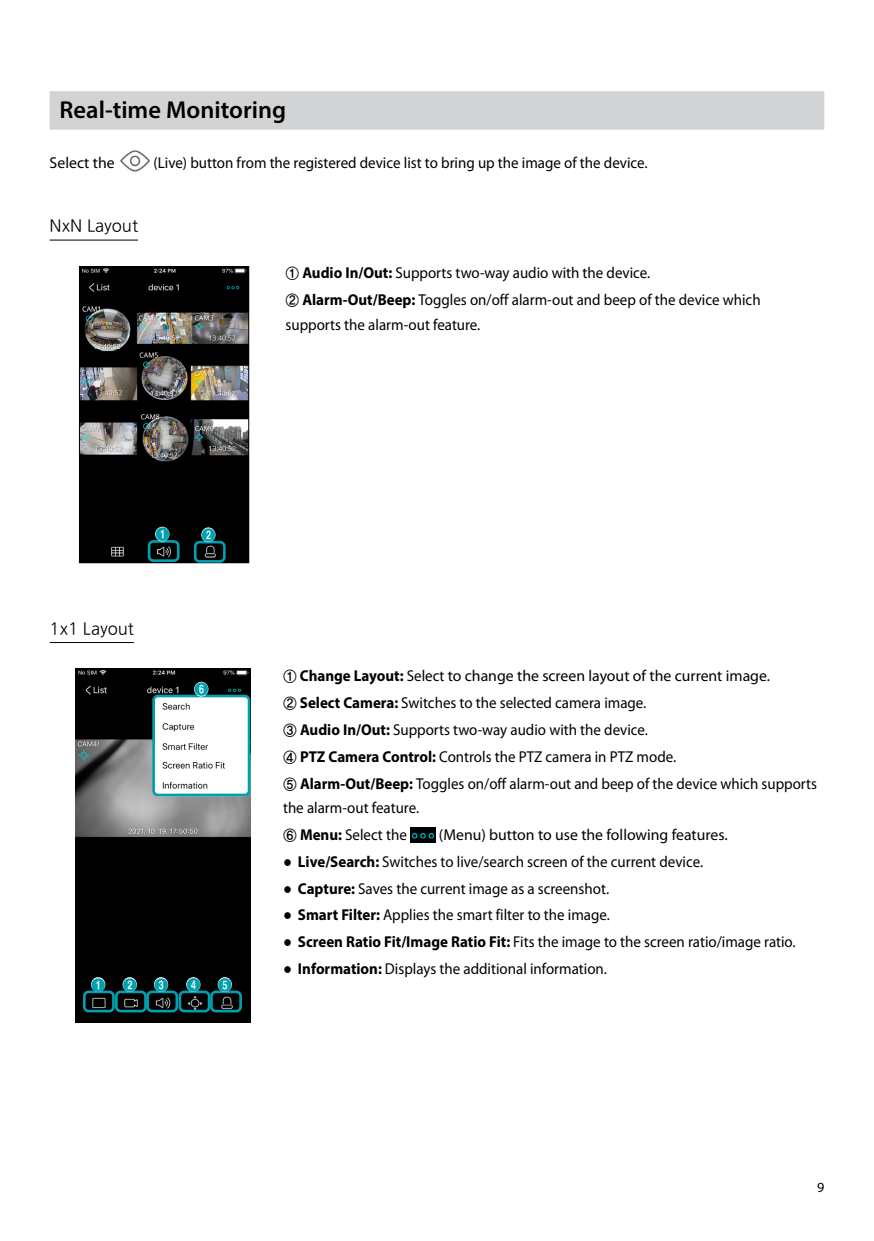
<style>
.page{position:relative;width:874px;height:1241px;background:#fff}
.page>*{position:absolute;margin:0;border:0;box-sizing:border-box;transform-origin:0 0}
.t1{font:600 24.5px "Myriad Pro";color:#000}
.t2{font:16.62px "Nanum Gothic OTF";color:#000}
.t3{font:15.75px/26.9px "Myriad Pro";color:#000;scale:.95 1}
.t4{font:15.75px "Myriad Pro";color:#000}
.t5{font:14px "Numberblackfilled";letter-spacing:1.19em;color:#00a0af}
.t6{font:14px "Myriad Pro";color:#000}
.s1{font-family:"YDVYGO14"}
.s2{font-weight:700}
.s3{font-family:"Arial"}
</style>
<div class="page">
<div style="left:50px;top:91px;width:773px;height:39px;background:#d1d3d4"></div>
<hr style="left:50px;top:240px;width:88px;height:1px;background:#000">
<hr style="left:50px;top:642px;width:84px;height:1px;background:#000">
<img style="left:120px;top:150px;width:30px;height:21px">
<img style="left:81px;top:268px;width:166px;height:293px">
<div style="left:79px;top:266px;width:170px;height:297px;border:1px solid #000"></div>
<div style="left:148px;top:540px;width:31px;height:22px;border:3px solid #00a0af;border-radius:4px"></div>
<div style="left:155px;top:526px;width:14px;height:15px;background:#fff;border-radius:50%"></div>
<div style="left:194px;top:540px;width:31px;height:22px;border:3px solid #00a0af;border-radius:4px"></div>
<div style="left:201px;top:527px;width:14px;height:15px;background:#fff;border-radius:50%"></div>
<img style="left:75px;top:668px;width:175px;height:354px">
<div style="left:83px;top:990px;width:32px;height:22px;border:3px solid #00a0af;border-radius:4px"></div>
<div style="left:91px;top:977px;width:14px;height:14px;background:#fff;border-radius:50%"></div>
<div style="left:115px;top:990px;width:32px;height:22px;border:3px solid #00a0af;border-radius:4px"></div>
<div style="left:122px;top:977px;width:15px;height:14px;background:#fff;border-radius:50%"></div>
<div style="left:146px;top:990px;width:32px;height:22px;border:3px solid #00a0af;border-radius:4px"></div>
<div style="left:154px;top:977px;width:14px;height:14px;background:#fff;border-radius:50%"></div>
<div style="left:178px;top:990px;width:32px;height:22px;border:3px solid #00a0af;border-radius:4px"></div>
<div style="left:186px;top:977px;width:14px;height:14px;background:#fff;border-radius:50%"></div>
<div style="left:210px;top:990px;width:32px;height:22px;border:3px solid #00a0af;border-radius:4px"></div>
<div style="left:217px;top:977px;width:15px;height:14px;background:#fff;border-radius:50%"></div>
<div style="left:152px;top:694px;width:98px;height:102px;border:3px solid #00a0af;border-radius:4px"></div>
<div style="left:194px;top:681px;width:14px;height:15px;background:#fff;border-radius:50%"></div>
<img style="left:410px;top:827px;width:25px;height:15px">
<h1 class="t1" style="left:60px;top:95px;width:228px">Real-time Monitoring</h1>
<p class="t4" style="left:50px;top:152px;width:67px">Select the</p>
<p class="t3" style="left:153px;top:148px;width:521px">(Live) button from the registered device list to bring up the image of the device.</p>
<p class="t2" style="left:50px;top:216px;width:90px">NxN Layout</p>
<p class="t3" style="left:285px;top:259px;width:501px"><span class="s1">①</span> <span class="s2">Audio In/Out:</span> Supports two-way audio with the device.<br><span class="s1">②</span> <span class="s2">Alarm-Out/Beep:</span> Toggles on/off alarm-out and beep of the device which</p>
<p class="t3" style="left:285px;top:310px;width:206px">supports the alarm-out feature.</p>
<p class="t5" style="left:155px;top:527px;width:16px">1</p>
<p class="t5" style="left:201px;top:528px;width:16px">2</p>
<p class="t2" style="left:50px;top:618px;width:86px">1x1 Layout</p>
<p class="t5" style="left:194px;top:682px;width:16px">6</p>
<p class="t5" style="left:91px;top:977px;width:143px">12345</p>
<p class="t3" style="left:283px;top:661px;width:563px"><span class="s1">①</span> <span class="s2">Change Layout:</span> Select to change the screen layout of the current image.<br><span class="s1">②</span> <span class="s2">Select Camera:</span> Switches to the selected camera image.<br><span class="s1">③</span> <span class="s2">Audio In/Out:</span> Supports two-way audio with the device.<br><span class="s1">④</span> <span class="s2">PTZ Camera Control:</span> Controls the PTZ camera in PTZ mode.<br><span class="s1">⑤</span> <span class="s2">Alarm-Out/Beep:</span> Toggles on/off alarm-out and beep of the device which supports</p>
<p class="t3" style="left:283px;top:794px;width:145px">the alarm-out feature.<br><span class="s1">⑥</span> <span class="s2">Menu:</span> Select the</p>
<p class="t4" style="left:438px;top:825px;width:290px">(Menu) button to use the following features.</p>
<p class="t3" style="left:283px;top:847px;width:443px"><span class="s3">●</span> <span class="s2">Live/Search:</span> Switches to live/search screen of the current device.</p>
<p class="t3" style="left:283px;top:874px;width:344px"><span class="s3">●</span> <span class="s2">Capture:</span> Saves the current image as a screenshot.</p>
<p class="t3" style="left:283px;top:901px;width:345px"><span class="s3">●</span> <span class="s2">Smart Filter:</span> Applies the smart filter to the image.</p>
<p class="t3" style="left:283px;top:927px;width:540px"><span class="s3">●</span> <span class="s2">Screen Ratio Fit/Image Ratio Fit:</span> Fits the image to the screen ratio/image ratio.</p>
<p class="t3" style="left:283px;top:954px;width:342px"><span class="s3">●</span> <span class="s2">Information:</span> Displays the additional information.</p>
<p class="t6" style="left:816px;top:1178px;width:9px">9</p>
</div>
